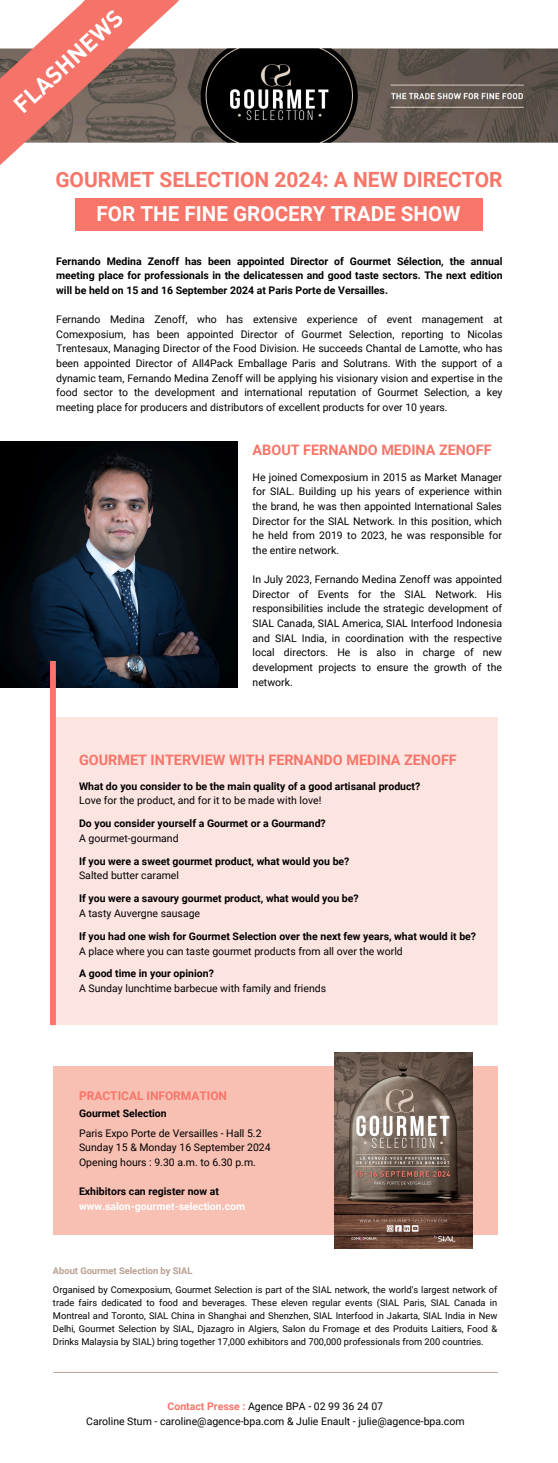
<style>
.page{position:relative;width:558px;height:1463px;background:#fff}
.page>*{position:absolute;margin:0;border:0;box-sizing:border-box;transform-origin:0 0}
.t1{font:700 20.94px "Roboto";color:#f77569}
.t2{font:700 20.64px "Roboto";color:#fff}
.t3{font:700 14.4px "Roboto";color:#f77569}
.t4{font:700 11.97px "Roboto";color:#f77569}
.t5{font:10.5px/14.6px "Roboto";color:#000;text-align:justify}
.t6{font:700 10.5px/14.6px "Roboto";color:#000}
.t7{font:10.47px/14.6px "Roboto";color:#000}
.t8{font:700 10.47px/14.6px "Roboto";color:#fff}
.t9{font:700 10.47px "Roboto";color:#000}
.t10{font:9.3px/12.8px "Roboto";color:#000;text-align:justify}
.t11{font:700 9.3px "Roboto";color:#b7a093}
.s1{font-weight:400}
.s2{font-weight:700}
.s3{color:#000}
.s4{font-weight:700;color:#f77569}
</style>
<div class="page">
<img style="left:0;top:0;width:558px;height:165px">
<div style="left:75px;top:198px;width:407px;height:33px;background:#f77569"></div>
<img style="left:0;top:442px;width:237px;height:246px">
<div style="left:53px;top:717px;width:445px;height:308px;background:#fce4e1"></div>
<div style="left:50px;top:661px;width:6px;height:364px;background:#f77569"></div>
<div style="left:53px;top:1066px;width:445px;height:169px;background:#f8c0b3"></div>
<img style="left:334px;top:1052px;width:139px;height:196px">
<hr style="left:53px;top:1372px;width:445px;height:1px;background:#b7a093">
<h1 class="t1" style="left:55px;top:168px;width:449px">GOURMET SELECTION 2024: A NEW DIRECTOR</h1>
<h1 class="t2" style="left:97px;top:202px;width:365px">FOR THE FINE GROCERY TRADE SHOW</h1>
<p class="t6" style="left:56px;top:254px;width:448px;text-align:justify">Fernando Medina Zenoff has been appointed Director of Gourmet Sélection, the annual meeting place for professionals in the delicatessen and good taste sectors. The next edition will be held on 15 and 16 September 2024 at Paris Porte de Versailles.</p>
<h2 class="t5" style="left:56px;top:312px;width:448px">Fernando Medina Zenoff, who has extensive experience of event management at Comexposium, has been appointed Director of Gourmet Selection, reporting to Nicolas Trentesaux, Managing Director of the Food Division. He succeeds Chantal de Lamotte, who has been appointed Director of All4Pack Emballage Paris and Solutrans. With the support of a dynamic team, Fernando Medina Zenoff will be applying his visionary vision and expertise in the food sector to the development and international reputation of Gourmet Selection, a key meeting place for producers and distributors of excellent products for over 10 years.</h2>
<h2 class="t3" style="left:253px;top:442px;width:241px">ABOUT FERNANDO MEDINA ZENOFF</h2>
<h5 class="t5" style="left:253px;top:470px;width:251px">He joined Comexposium in 2015 as Market Manager for SIAL. Building up his years of experience within the brand, he was then appointed International Sales Director for the SIAL Network. In this position, which he held from 2019 to 2023, he was responsible for the entire network.</h5>
<h5 class="t5" style="left:253px;top:572px;width:251px">In July 2023, Fernando Medina Zenoff was appointed Director of Events for the SIAL Network. His responsibilities include the strategic development of SIAL Canada, SIAL America, SIAL Interfood Indonesia and SIAL India, in coordination with the respective local directors. He is also in charge of new development projects to ensure the growth of the network.</h5>
<h5 class="t3" style="left:79px;top:751px;width:379px">GOURMET INTERVIEW WITH FERNANDO MEDINA ZENOFF</h5>
<h5 class="t6" style="left:79px;top:778px;width:343px">What do you consider to be the main quality of a good artisanal product?<br><span class="s1">Love for the product, and for it to be made with love!</span></h5>
<h5 class="t6" style="left:79px;top:816px;width:248px">Do you consider yourself a Gourmet or a Gourmand?<br><span class="s1">A gourmet-gourmand</span></h5>
<h5 class="t6" style="left:79px;top:854px;width:272px">If you were a sweet gourmet product, what would you be?<br><span class="s1">Salted butter caramel</span></h5>
<h5 class="t6" style="left:79px;top:891px;width:281px">If you were a savoury gourmet product, what would you be?<br><span class="s1">A tasty Auvergne sausage</span></h5>
<h5 class="t6" style="left:79px;top:929px;width:399px">If you had one wish for Gourmet Selection over the next few years, what would it be?<br><span class="s1">A place where you can taste gourmet products from all over the world</span></h5>
<p class="t5" style="left:79px;top:966px;width:249px"><span class="s2">A good time in your opinion?<br></span>A Sunday lunchtime barbecue with family and friends</p>
<h3 class="t4" style="left:79px;top:1089px;width:150px">PRACTICAL INFORMATION</h3>
<h4 class="t9" style="left:79px;top:1107px;width:89px">Gourmet Selection</h4>
<h5 class="t7" style="left:79px;top:1125px;width:193px">Paris Expo Porte de Versailles - Hall 5.2<br>Sunday 15 &amp; Monday 16 September 2024<br>Opening hours : 9.30 a.m. to 6.30 p.m.</h5>
<h4 class="t8" style="left:79px;top:1184px;width:168px"><span class="s3">Exhibitors can register now at </span>www.salon-gourmet-selection.com</h4>
<h6 class="t11" style="left:53px;top:1265px;width:141px">About Gourmet Selection by SIAL</h6>
<p class="t10" style="left:53px;top:1283px;width:446px">Organised by Comexposium, Gourmet Selection is part of the SIAL network, the world's largest network of trade fairs dedicated to food and beverages. These eleven regular events (SIAL Paris, SIAL Canada in Montreal and Toronto, SIAL China in Shanghai and Shenzhen, SIAL Interfood in Jakarta, SIAL India in New Delhi, Gourmet Selection by SIAL, Djazagro in Algiers, Salon du Fromage et des Produits Laitiers, Food &amp; Drinks Malaysia by SIAL) bring together 17,000 exhibitors and 700,000 professionals from 200 countries.</p>
<h5 class="t5" style="left:86px;top:1399px;width:380px;text-align:center"><span class="s4">Contact Presse :</span> Agence BPA - 02 99 36 24 07<br>Caroline Stum - caroline@agence-bpa.com &amp; Julie Enault - julie@agence-bpa.com</h5>
</div>
